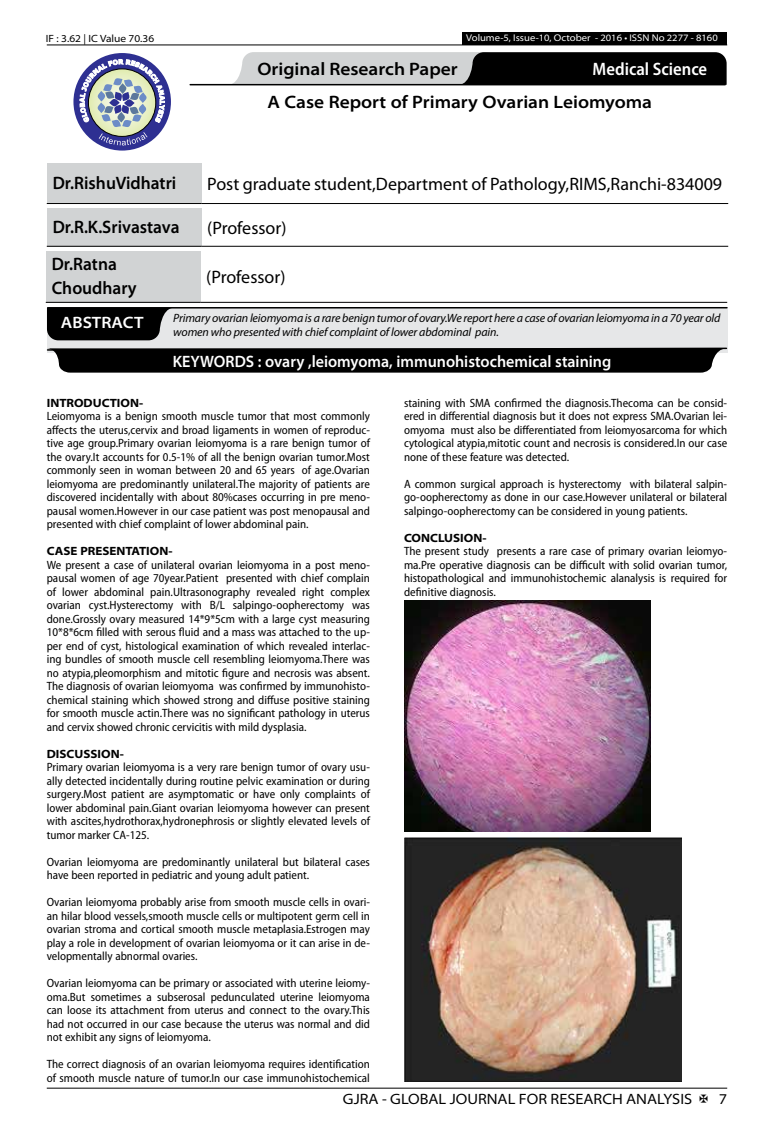
<style>
.page{position:relative;width:774px;height:1136px;background:#fff}
.page>*{position:absolute;margin:0;border:0;box-sizing:border-box;transform-origin:0 0}
.t1{font:18px "Myriad Pro";color:#000}
.t2{font:600 semi-expanded 18px "Myriad Pro";color:#000}
.t3{font:600 semi-expanded 18px/23.4px "Myriad Pro";color:#000;scale:.9 1}
.t4{font:600 semi-condensed 18px "Myriad Pro";color:#fff}
.t5{font:600 semi-expanded 16.5px "Myriad Pro";color:#fff;scale:.9 1}
.t6{font:600 semi-expanded 16.5px "Myriad Pro";color:#fff}
.t7{font:semi-expanded 15px "Myriad Pro";color:#000}
.t8{font:semi-condensed 12px/13.5px "Myriad Pro";color:#000;text-align:justify}
.t9{font:italic 12px/13.5px "Myriad Pro";letter-spacing:-.01em;color:#000}
.t10{font:700 semi-expanded 12px "Myriad Pro";color:#000}
.t11{font:semi-expanded 10.5px "Myriad Pro";color:#000}
.t12{font:semi-expanded 9.75px "Myriad Pro";color:#fff}
</style>
<div class="page">
<hr style="left:47px;top:1087px;width:680px;height:1px;background:#000">
<div style="left:462px;top:32px;width:265px;height:13px;background:#000"></div>
<hr style="left:47px;top:45px;width:680px;height:1px;background:#000">
<svg style="left:229px;top:52px;width:498px;height:33px;background:#686969"></svg>
<div style="left:73px;top:53px;width:98px;height:97px;background:#2e3092;border-radius:50%"></div>
<svg style="left:80px;top:59px;width:85px;height:86px"></svg>
<div style="left:47px;top:163px;width:154px;height:40px;background:#d1d3d4"></div>
<hr style="left:47px;top:203px;width:154px;height:1px;background:#000">
<hr style="left:201px;top:203px;width:527px;height:1px;background:#000">
<div style="left:47px;top:208px;width:154px;height:38px;background:#d1d3d4"></div>
<hr style="left:47px;top:246px;width:154px;height:1px;background:#000">
<hr style="left:201px;top:246px;width:527px;height:1px;background:#000">
<div style="left:46px;top:251px;width:154px;height:51px;background:#d1d3d4"></div>
<hr style="left:46px;top:302px;width:154px;height:1px;background:#000">
<hr style="left:200px;top:302px;width:527px;height:1px;background:#000">
<div style="left:47px;top:307px;width:680px;height:46px;background:#e6e7e8"></div>
<hr style="left:48px;top:307px;width:679px;height:1px;background:#000">
<svg style="left:47px;top:308px;width:126px;height:32px;background:#161616"></svg>
<svg style="left:46px;top:347px;width:682px;height:25px;background:#131313"></svg>
<hr style="left:190px;top:84px;width:535px;height:1px;background:#000">
<img style="left:404px;top:600px;width:247px;height:231px">
<img style="left:404px;top:837px;width:278px;height:244px">
<p class="t11" style="left:46px;top:32px;width:110px">IF : 3.62 | IC Value 70.36</p>
<p class="t12" style="left:466px;top:32px;width:253px">Volume-5, Issue-10, October - 2016 • ISSN No 2277 - 8160</p>
<h1 class="t2" style="left:257px;top:59px;width:202px">Original Research Paper</h1>
<h1 class="t4" style="left:593px;top:59px;width:116px">Medical Science</h1>
<h1 class="t2" style="left:268px;top:92px;width:386px">A Case Report of Primary Ovarian Leiomyoma</h1>
<h1 class="t3" style="left:53px;top:171px;width:139px">Dr.RishuVidhatri</h1>
<h1 class="t1" style="left:207px;top:174px;width:516px">Post graduate student,Department of Pathology,RIMS,Ranchi-834009</h1>
<h1 class="t3" style="left:53px;top:215px;width:142px">Dr.R.K.Srivastava</h1>
<h1 class="t1" style="left:207px;top:218px;width:81px">(Professor)</h1>
<h1 class="t3" style="left:52px;top:253px;width:96px">Dr.Ratna<br>Choudhary</h1>
<h1 class="t1" style="left:206px;top:267px;width:81px">(Professor)</h1>
<p class="t9" style="left:173px;top:312px;width:549px">Primary ovarian leiomyoma is a rare benign tumor of ovary.We report here a case of ovarian leiomyoma in a 70 year old women who presented with chief complaint of lower abdominal pain.</p>
<h2 class="t6" style="left:61px;top:313px;width:84px">ABSTRACT</h2>
<h2 class="t5" style="left:173px;top:352px;width:489px">KEYWORDS : ovary ,leiomyoma, immunohistochemical staining</h2>
<p class="t10" style="left:47px;top:395px;width:98px">INTRODUCTION-</p>
<p class="t8" style="left:47px;top:409px;width:325px">Leiomyoma is a benign smooth muscle tumor that most commonly affects the uterus,cervix and broad ligaments in women of reproduc&shy;tive age group.Primary ovarian leiomyoma is a rare benign tumor of the ovary.It accounts for 0.5-1% of all the benign ovarian tumor.Most commonly seen in woman between 20 and 65 years of age.Ovarian leiomyoma are predominantly unilateral.The majority of patients are discovered incidentally with about 80%cases occurring in pre meno&shy;pausal women.However in our case patient was post menopausal and presented with chief complaint of lower abdominal pain.</p>
<p class="t10" style="left:47px;top:544px;width:127px">CASE PRESENTATION-</p>
<p class="t8" style="left:47px;top:558px;width:325px">We present a case of unilateral ovarian leiomyoma in a post meno&shy;pausal women of age 70year.Patient presented with chief complain of lower abdominal pain.Ultrasonography revealed right complex ovarian cyst.Hysterectomy with B/L salpingo-oopherectomy was done.Grossly ovary measured 14*9*5cm with a large cyst measuring 10*8*6cm filled with serous fluid and a mass was attached to the up&shy;per end of cyst, histological examination of which revealed interlac&shy;ing bundles of smooth muscle cell resembling leiomyoma.There was no atypia,pleomorphism and mitotic figure and necrosis was absent.<br>The diagnosis of ovarian leiomyoma was confirmed by immunohisto&shy;chemical staining which showed strong and diffuse positive staining for smooth muscle actin.There was no significant pathology in uterus and cervix showed chronic cervicitis with mild dysplasia.</p>
<p class="t10" style="left:47px;top:746px;width:79px">DISCUSSION-</p>
<p class="t8" style="left:47px;top:760px;width:325px">Primary ovarian leiomyoma is a very rare benign tumor of ovary usu&shy;ally detected incidentally during routine pelvic examination or during surgery.Most patient are asymptomatic or have only complaints of lower abdominal pain.Giant ovarian leiomyoma however can present with ascites,hydrothorax,hydronephrosis or slightly elevated levels of tumor marker CA-125.</p>
<p class="t8" style="left:47px;top:855px;width:325px">Ovarian leiomyoma are predominantly unilateral but bilateral cases have been reported in pediatric and young adult patient.</p>
<p class="t8" style="left:47px;top:895px;width:325px">Ovarian leiomyoma probably arise from smooth muscle cells in ovari&shy;an hilar blood vessels,smooth muscle cells or multipotent germ cell in ovarian stroma and cortical smooth muscle metaplasia.Estrogen may play a role in development of ovarian leiomyoma or it can arise in de&shy;velopmentally abnormal ovaries.</p>
<p class="t8" style="left:47px;top:976px;width:325px">Ovarian leiomyoma can be primary or associated with uterine leiomy&shy;oma.But sometimes a subserosal pedunculated uterine leiomyoma can loose its attachment from uterus and connect to the ovary.This had not occurred in our case because the uterus was normal and did not exhibit any signs of leiomyoma.</p>
<p class="t8" style="left:47px;top:1057px;width:325px">The correct diagnosis of an ovarian leiomyoma requires identification of smooth muscle nature of tumor.In our case immunohistochemical</p>
<p class="t8" style="left:404px;top:396px;width:325px">staining with SMA confirmed the diagnosis.Thecoma can be consid&shy;ered in differential diagnosis but it does not express SMA.Ovarian lei&shy;omyoma must also be differentiated from leiomyosarcoma for which cytological atypia,mitotic count and necrosis is considered.In our case none of these feature was detected.</p>
<p class="t8" style="left:404px;top:477px;width:325px">A common surgical approach is hysterectomy with bilateral salpin&shy;go-oopherectomy as done in our case.However unilateral or bilateral salpingo-oopherectomy can be considered in young patients.</p>
<p class="t10" style="left:404px;top:530px;width:84px">CONCLUSION-</p>
<p class="t8" style="left:404px;top:544px;width:325px">The present study presents a rare case of primary ovarian leiomyo&shy;ma.Pre operative diagnosis can be difficult with solid ovarian tumor, histopathological and immunohistochemic alanalysis is required for definitive diagnosis.</p>
<p class="t7" style="left:343px;top:1090px;width:351px">GJRA - GLOBAL JOURNAL FOR RESEARCH ANALYSIS</p>
<p class="t7" style="left:719px;top:1090px;width:10px">7</p>
</div>
